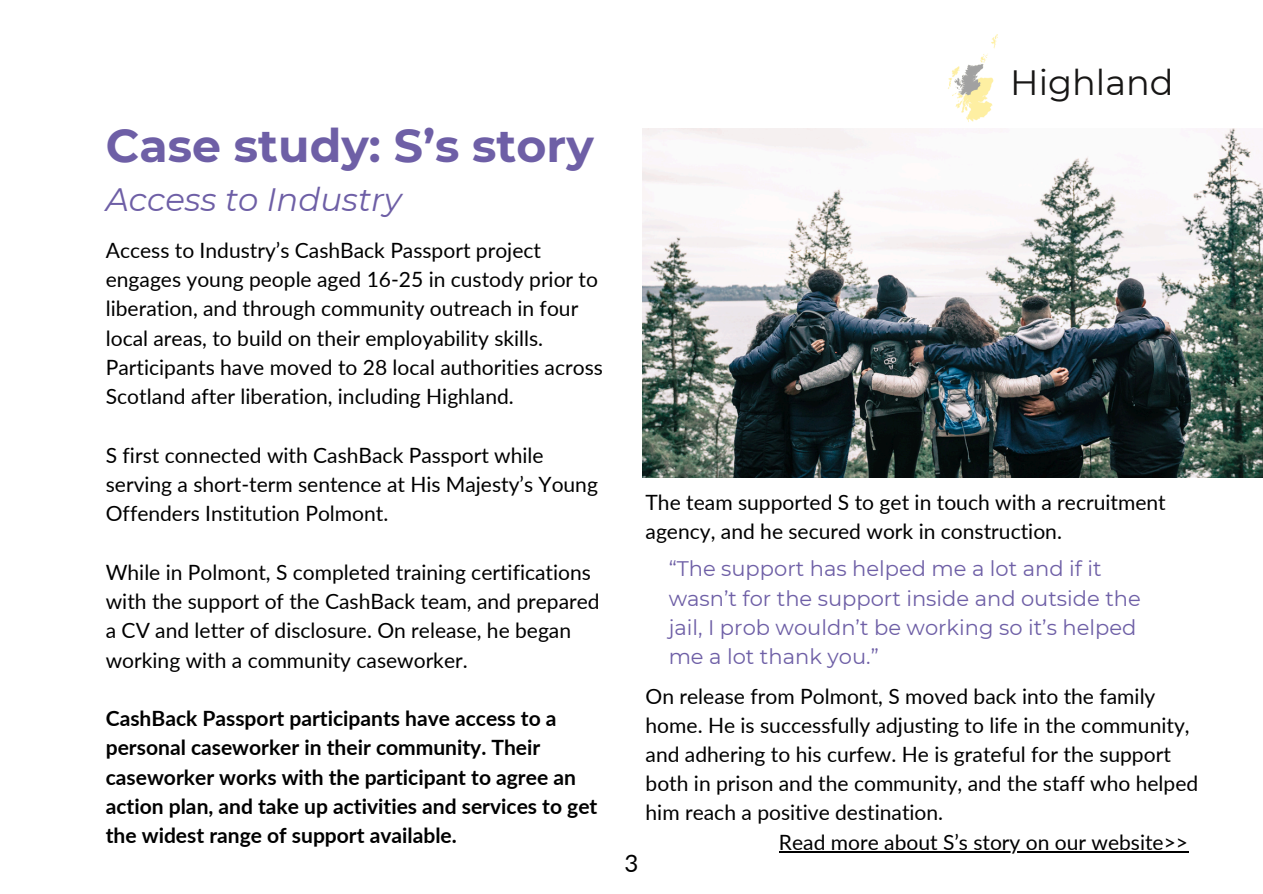
<style>
.page{position:relative;width:1263px;height:894px;background:#fff}
.page>*{position:absolute;margin:0;border:0;box-sizing:border-box;transform-origin:0 0}
.t1{font:700 45.9px "Montserrat";color:#6e5fa6}
.t2{font:35.1px "Montserrat";color:#171615}
.t3{font:italic 32.4px "Montserrat";color:#6e5fa6}
.t4{font:24px "Lato";color:#000}
.t5{font:21px/29.2px "Lato";color:#000}
.t6{font:700 21px/29.2px "Lato";color:#000}
.t7{font:21px/29.2px "Montserrat";color:#6e5fa6}
</style>
<div class="page">
<img style="left:642px;top:129px;width:621px;height:348px">
<img style="left:948px;top:34px;width:50px;height:88px">
<hr style="left:779px;top:851px;width:409px;height:1px;background:#000">
<h2 class="t1" style="left:106px;top:117px;width:489px">Case study: S’s story</h2>
<h2 class="t3" style="left:106px;top:180px;width:297px">Access to Industry</h2>
<h1 class="t5" style="left:106px;top:235px;width:499px">Access to Industry’s CashBack Passport project engages young people aged 16-25 in custody prior to liberation, and through community outreach in four local areas, to build on their employability skills.<br>Participants have moved to 28 local authorities across Scotland after liberation, including Highland.</h1>
<p class="t5" style="left:106px;top:440px;width:494px">S first connected with CashBack Passport while serving a short-term sentence at His Majesty’s Young<br>Offenders Institution Polmont.</p>
<p class="t5" style="left:106px;top:557px;width:495px">While in Polmont, S completed training certifications with the support of the CashBack team, and prepared a CV and letter of disclosure. On release, he began working with a community caseworker.</p>
<p class="t6" style="left:106px;top:703px;width:493px">CashBack Passport participants have access to a personal caseworker in their community. Their caseworker works with the participant to agree an action plan, and take up activities and services to get the widest range of support available.</p>
<p class="t2" style="left:1010px;top:61px;width:165px">Highland</p>
<p class="t4" style="left:624px;top:847px;width:15px">3</p>
<p class="t5" style="left:646px;top:487px;width:522px">The team supported S to get in touch with a recruitment agency, and he secured work in construction.</p>
<h3 class="t7" style="left:669px;top:554px;width:474px">“The support has helped me a lot and if it wasn’t for the support inside and outside the jail, I prob wouldn’t be working so it’s helped me a lot thank you.”</h3>
<p class="t5" style="left:646px;top:681px;width:554px">On release from Polmont, S moved back into the family home. He is successfully adjusting to life in the community, and adhering to his curfew. He is grateful for the support both in prison and the community, and the staff who helped him reach a positive destination.</p>
<p class="t5" style="left:779px;top:827px;width:411px">Read more about S’s story on our website&gt;&gt;</p>
</div>
